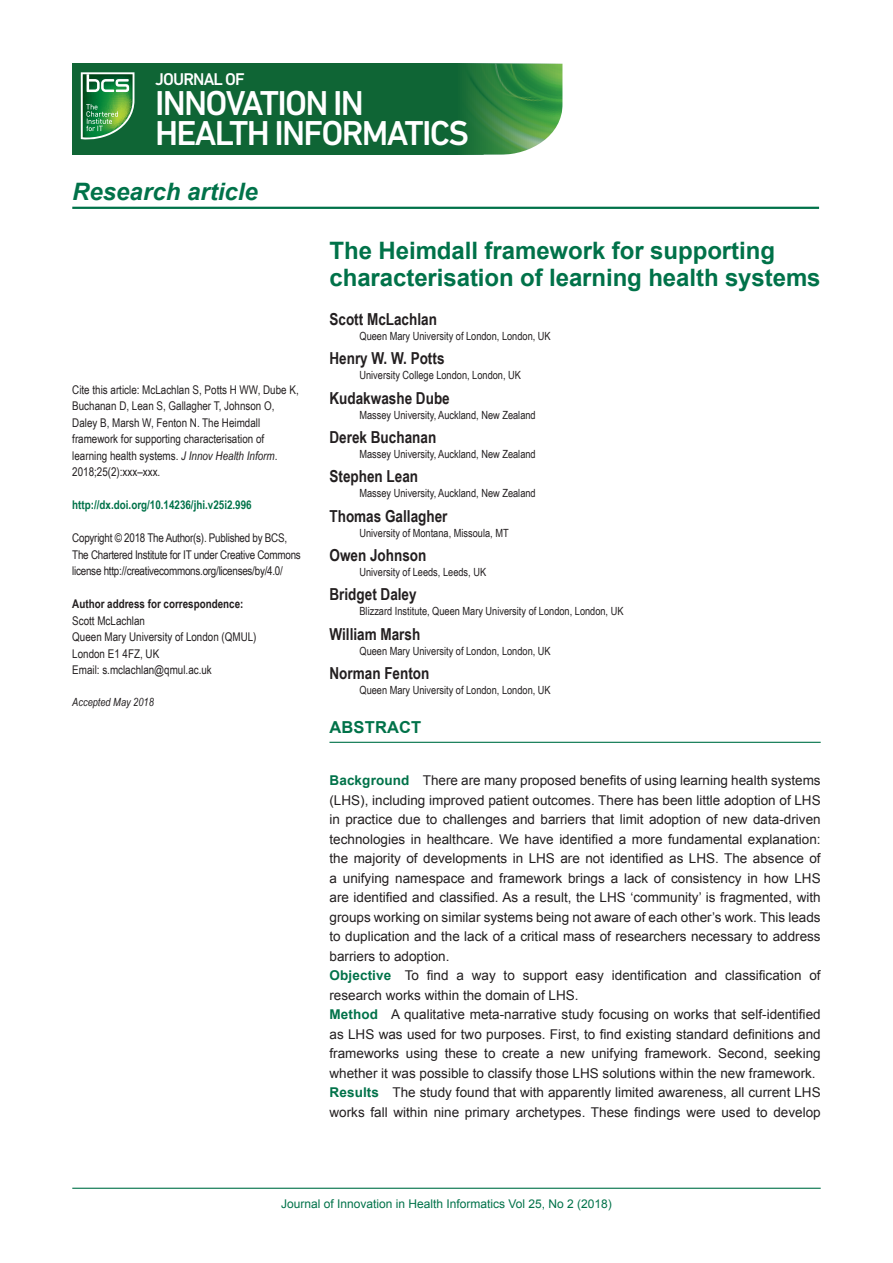
<style>
.page{position:relative;width:893px;height:1263px;background:#fff}
.page>*{position:absolute;margin:0;border:0;box-sizing:border-box;transform-origin:0 0}
.t1{font:500 35.25px/30px "DIN Next LT Pro";letter-spacing:-.05em;color:#fff}
.t2{font:700 24px/27px "Arial";letter-spacing:-.005em;color:#007249}
.t3{font:italic 700 24px "Arial";color:#007249}
.t4{font:500 17.25px "DIN Next LT Pro";letter-spacing:-.05em;color:#fff}
.t5{font:700 16.5px "Arial Narrow";color:#231f20}
.t6{font:700 16.5px "Arial";letter-spacing:.01em;color:#007249}
.t7{font:13.5px/19.5px "Arial";color:#231f20}
.t8{font:12px/16.5px "Arial Narrow";color:#231f20}
.t9{font:12px/16.5px "Arial Narrow";letter-spacing:-.02em;color:#231f20}
.t10{font:12px "Arial";color:#007249}
.t11{font:700 12px "Arial Narrow";color:#007249}
.t12{font:700 12px "Arial Narrow";color:#231f20}
.t13{font:11.25px "Arial Narrow";color:#231f20}
.t14{font:italic 11.25px "Arial Narrow";color:#231f20}
.s1{font-style:italic}
.s2{font-weight:700;color:#007249}
</style>
<div class="page">
<hr style="left:72px;top:1188px;width:749px;height:1px;background:#007249">
<div style="left:72px;top:64px;width:491px;height:90px;background:#0f6535"></div>
<svg style="left:81px;top:72px;width:53px;height:68px"></svg>
<svg style="left:484px;top:64px;width:79px;height:90px;background:#509d57"></svg>
<hr style="left:329px;top:742px;width:492px;height:1px;background:#007249">
<hr style="left:72px;top:207px;width:747px;height:2px;background:#007249">
<p class="t4" style="left:155px;top:69px;width:91px">JOURNAL OF</p>
<h1 class="t1" style="left:155px;top:87px;width:315px">INNOVATION IN<br>HEALTH INFORMATICS</h1>
<h2 class="t3" style="left:72px;top:176px;width:187px">Research article</h2>
<p class="t8" style="left:72px;top:381px;width:228px">Cite this article: McLachlan S, Potts H WW, Dube K, Buchanan D, Lean S, Gallagher T, Johnson O, Daley B, Marsh W, Fenton N. The Heimdall framework for supporting characterisation of learning health systems. <span class="s1">J Innov Health Inform</span>.<br>2018;25(2):xxx–xxx.</p>
<p class="t11" style="left:72px;top:496px;width:181px">http://dx.doi.org/10.14236/jhi.v25i2.996</p>
<p class="t9" style="left:72px;top:529px;width:230px">Copyright © 2018 The Author(s). Published by BCS,<br>The Chartered Institute for IT under Creative Commons license http://creativecommons.org/licenses/by/4.0/</p>
<p class="t12" style="left:72px;top:595px;width:173px">Author address for correspondence:</p>
<p class="t8" style="left:72px;top:612px;width:186px">Scott McLachlan<br>Queen Mary University of London (QMUL)<br>London E1 4FZ, UK<br>Email: s.mclachlan@qmul.ac.uk</p>
<p class="t14" style="left:72px;top:694px;width:83px">Accepted May 2018</p>
<h2 class="t2" style="left:329px;top:238px;width:493px">The Heimdall framework for supporting characterisation of learning health systems</h2>
<p class="t5" style="left:329px;top:306px;width:109px">Scott McLachlan</p>
<p class="t13" style="left:359px;top:328px;width:193px">Queen Mary University of London, London, UK</p>
<p class="t5" style="left:329px;top:346px;width:117px">Henry W. W. Potts</p>
<p class="t13" style="left:359px;top:367px;width:163px">University College London, London, UK</p>
<p class="t5" style="left:329px;top:385px;width:122px">Kudakwashe Dube</p>
<p class="t13" style="left:359px;top:406px;width:178px">Massey University, Auckland, New Zealand</p>
<p class="t5" style="left:329px;top:425px;width:108px">Derek Buchanan</p>
<p class="t13" style="left:359px;top:446px;width:178px">Massey University, Auckland, New Zealand</p>
<p class="t5" style="left:329px;top:464px;width:90px">Stephen Lean</p>
<p class="t13" style="left:359px;top:485px;width:178px">Massey University, Auckland, New Zealand</p>
<p class="t5" style="left:329px;top:503px;width:120px">Thomas Gallagher</p>
<p class="t13" style="left:359px;top:524px;width:151px">University of Montana, Missoula, MT</p>
<p class="t5" style="left:329px;top:543px;width:98px">Owen Johnson</p>
<p class="t13" style="left:359px;top:564px;width:128px">University of Leeds, Leeds, UK</p>
<p class="t5" style="left:329px;top:582px;width:89px">Bridget Daley</p>
<p class="t13" style="left:359px;top:603px;width:266px">Blizzard Institute, Queen Mary University of London, London, UK</p>
<p class="t5" style="left:329px;top:621px;width:92px">William Marsh</p>
<p class="t13" style="left:359px;top:643px;width:193px">Queen Mary University of London, London, UK</p>
<p class="t5" style="left:329px;top:661px;width:101px">Norman Fenton</p>
<p class="t13" style="left:359px;top:682px;width:193px">Queen Mary University of London, London, UK</p>
<p class="t6" style="left:329px;top:716px;width:93px">ABSTRACT</p>
<p class="t7" style="left:329px;top:771px;width:493px"><span class="s2">Background</span> There are many proposed benefits of using learning health systems (LHS), including improved patient outcomes. There has been little adoption of LHS in practice due to challenges and barriers that limit adoption of new data-driven technologies in healthcare. We have identified a more fundamental explanation: the majority of developments in LHS are not identified as LHS. The absence of a unifying namespace and framework brings a lack of consistency in how LHS are identified and classified. As a result, the LHS ‘community’ is fragmented, with groups working on similar systems being not aware of each other’s work. This leads to duplication and the lack of a critical mass of researchers necessary to address barriers to adoption.<br><span class="s2">Objective</span> To find a way to support easy identification and classification of research works within the domain of LHS.<br><span class="s2">Method</span> A qualitative meta-narrative study focusing on works that self-identified as LHS was used for two purposes. First, to find existing standard definitions and frameworks using these to create a new unifying framework. Second, seeking whether it was possible to classify those LHS solutions within the new framework.<br><span class="s2">Results</span> The study found that with apparently limited awareness, all current LHS works fall within nine primary archetypes. These findings were used to develop</p>
<p class="t10" style="left:281px;top:1196px;width:332px">Journal of Innovation in Health Informatics Vol 25, No 2 (2018)</p>
</div>
